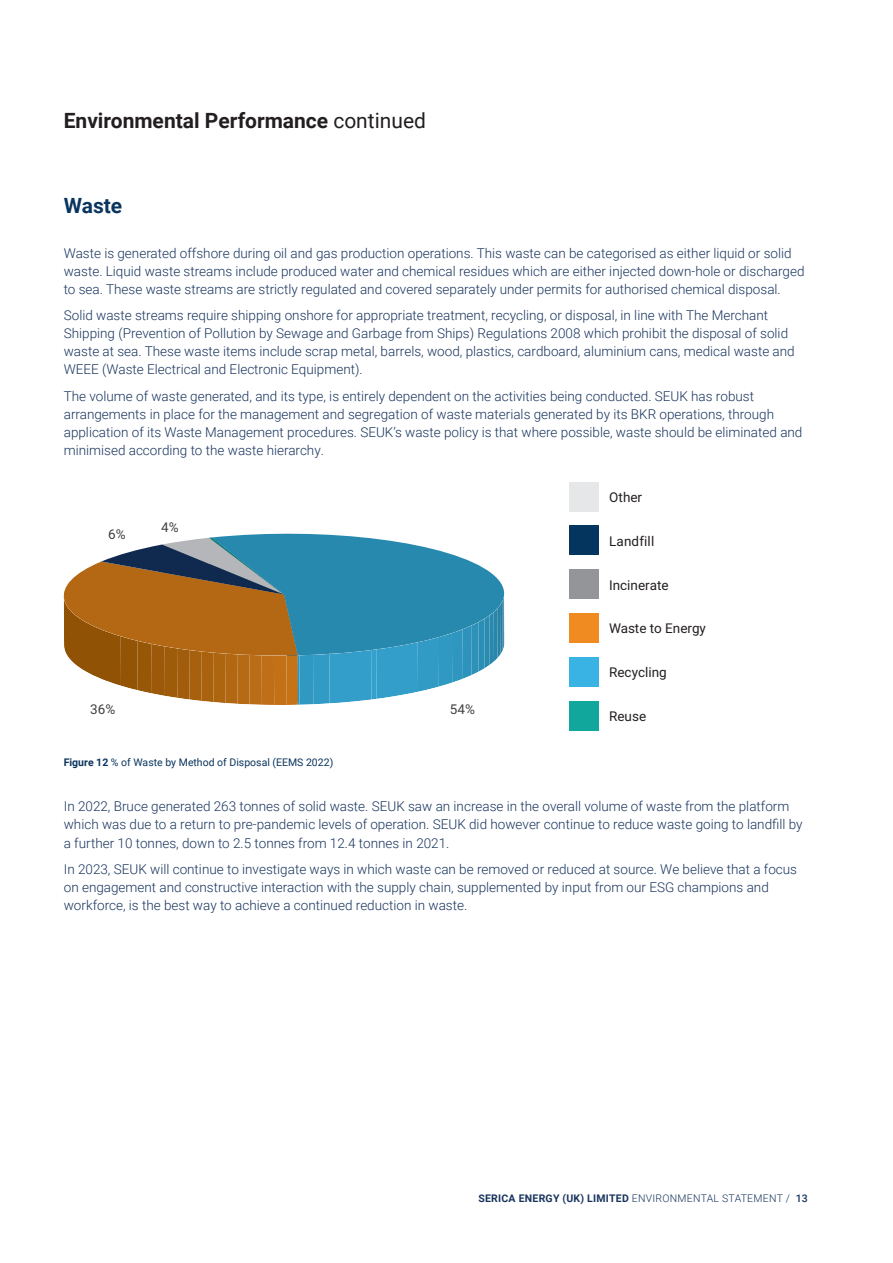
<style>
.page{position:relative;width:893px;height:1263px;background:#fff}
.page>*{position:absolute;margin:0;border:0;box-sizing:border-box;transform-origin:0 0}
.t1{font:700 21px "Roboto";color:#231f20}
.page_header{font:700 21px "Roboto";color:#0a355e}
.body{font:300 13.5px/18px "Roboto";color:#18345d}
.t2{font:13.5px "Roboto";color:#231f20}
.t3{font:13.5px "Roboto";color:#404040}
.t4{font:700 10.5px "Roboto";letter-spacing:.02em;color:#18345d}
.t5{font:10.5px "Roboto";color:#0a355e}
.s1{font-weight:400}
.s2{font-weight:700}
.s3{font-weight:300}
.s4{font-weight:500}
</style>
<div class="page">
<div style="left:570px;top:482px;width:29px;height:29px;background:#e6e7e9"></div>
<div style="left:570px;top:526px;width:29px;height:29px;background:#03355e"></div>
<div style="left:570px;top:570px;width:29px;height:29px;background:#939598"></div>
<div style="left:570px;top:613px;width:29px;height:30px;background:#f08b21"></div>
<div style="left:570px;top:657px;width:29px;height:29px;background:#38b3e4"></div>
<div style="left:570px;top:701px;width:29px;height:29px;background:#12a79d"></div>
<svg style="left:64px;top:533px;width:441px;height:172px"></svg>
<p class="t1" style="left:64px;top:106px;width:364px">Environmental Performance <span class="s1">continued</span></p>
<p class="page_header" style="left:64px;top:191px;width:60px">Waste</p>
<p class="body" style="left:64px;top:244px;width:742px">Waste is generated offshore during oil and gas production operations. This waste can be categorised as either liquid or solid waste. Liquid waste streams include produced water and chemical residues which are either injected down-hole or discharged to sea. These waste streams are strictly regulated and covered separately under permits for authorised chemical disposal.</p>
<p class="body" style="left:64px;top:306px;width:732px">Solid waste streams require shipping onshore for appropriate treatment, recycling, or disposal, in line with The Merchant Shipping (Prevention of Pollution by Sewage and Garbage from Ships) Regulations 2008 which prohibit the disposal of solid waste at sea. These waste items include scrap metal, barrels, wood, plastics, cardboard, aluminium cans, medical waste and WEEE (Waste Electrical and Electronic Equipment).</p>
<p class="body" style="left:64px;top:387px;width:740px">The volume of waste generated, and its type, is entirely dependent on the activities being conducted. SEUK has robust arrangements in place for the management and segregation of waste materials generated by its BKR operations, through application of its Waste Management procedures. SEUK’s waste policy is that where possible, waste should be eliminated and minimised according to the waste hierarchy.</p>
<p class="t3" style="left:108px;top:525px;width:19px">6%</p>
<p class="t3" style="left:161px;top:517px;width:19px">4%</p>
<p class="t3" style="left:90px;top:700px;width:27px">36%</p>
<p class="t3" style="left:450px;top:700px;width:27px">54%</p>
<p class="t5" style="left:64px;top:754px;width:271px"><span class="s2">Figure 12</span> % of Waste by Method of Disposal (EEMS 2022)</p>
<p class="t2" style="left:609px;top:488px;width:35px">Other</p>
<p class="t2" style="left:609px;top:531px;width:47px">Landfill</p>
<p class="t2" style="left:609px;top:575px;width:61px">Incinerate</p>
<p class="t2" style="left:609px;top:619px;width:98px">Waste to Energy</p>
<p class="t2" style="left:609px;top:663px;width:59px">Recycling</p>
<p class="t2" style="left:609px;top:707px;width:39px">Reuse</p>
<p class="body" style="left:64px;top:797px;width:740px">In 2022, Bruce generated 263 tonnes of solid waste. SEUK saw an increase in the overall volume of waste from the platform which was due to a return to pre-pandemic levels of operation. SEUK did however continue to reduce waste going to landfill by a further 10 tonnes, down to 2.5 tonnes from 12.4 tonnes in 2021.</p>
<p class="body" style="left:64px;top:860px;width:735px">In 2023, SEUK will continue to investigate ways in which waste can be removed or reduced at source. We believe that a focus on engagement and constructive interaction with the supply chain, supplemented by input from our ESG champions and workforce, is the best way to achieve a continued reduction in waste.</p>
<p class="t4" style="left:478px;top:1190px;width:331px">SERICA ENERGY (UK) LIMITED <span class="s3">ENVIRONMENTAL STATEMENT /</span> <span class="s4">13</span></p>
</div>
